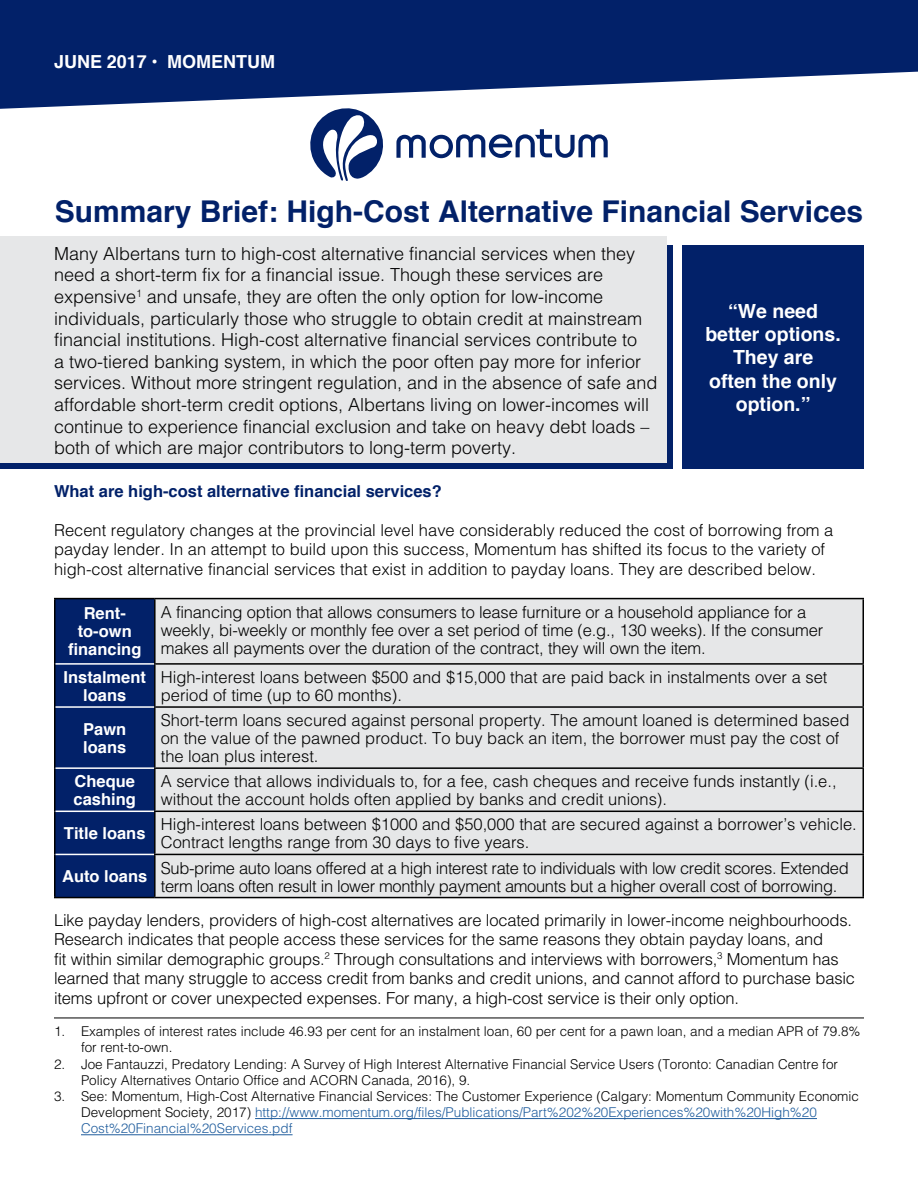
<style>
.page{position:relative;width:918px;height:1188px;background:#fff}
.page>*{position:absolute;margin:0;border:0;box-sizing:border-box;transform-origin:0 0}
.t1{font:700 30px "Helvetica";color:#022169}
.t2{font:700 19.5px/23.4px "Helvetica";color:#fff;text-align:center}
.t3{font:300 18px/21.6px "Helvetica";color:#000}
.t4{font:700 18px "Helvetica";color:#fff}
.t5{font:300 16.5px/18px "Helvetica";letter-spacing:-.01em;color:#000}
.t6{font:700 16.5px/18px "Helvetica";color:#fff;text-align:center}
.t7{font:700 16.5px "Helvetica";color:#022169}
.t8{font:300 13.5px/16.2px "Helvetica";color:#000}
.s1{color:#215e9e}
</style>
<div class="page">
<svg style="left:396px;top:129px;width:212px;height:30px"></svg>
<svg style="left:310px;top:109px;width:73px;height:72px"></svg>
<svg style="left:0;top:0;width:918px;height:109px;fill:#022169"></svg>
<div style="left:56px;top:599px;width:98px;height:298px;background:#022169"></div>
<div style="left:156px;top:599px;width:706px;height:298px;background:#e6e7e8"></div>
<hr style="left:54px;top:598px;width:101px;height:1px;background:#000">
<hr style="left:54px;top:599px;width:2px;height:65px;background:#000">
<hr style="left:155px;top:598px;width:709px;height:1px;background:#000">
<hr style="left:154px;top:599px;width:2px;height:64px;background:#000">
<hr style="left:862px;top:599px;width:2px;height:64px;background:#000">
<hr style="left:54px;top:664px;width:2px;height:43px;background:#000">
<hr style="left:154px;top:663px;width:710px;height:2px;background:#000">
<hr style="left:154px;top:665px;width:2px;height:41px;background:#000">
<hr style="left:862px;top:665px;width:2px;height:41px;background:#000">
<hr style="left:54px;top:707px;width:2px;height:61px;background:#000">
<hr style="left:154px;top:706px;width:710px;height:2px;background:#000">
<hr style="left:154px;top:708px;width:2px;height:59px;background:#000">
<hr style="left:862px;top:708px;width:2px;height:59px;background:#000">
<hr style="left:54px;top:768px;width:2px;height:43px;background:#000">
<hr style="left:154px;top:767px;width:710px;height:2px;background:#000">
<hr style="left:154px;top:769px;width:2px;height:42px;background:#000">
<hr style="left:862px;top:769px;width:2px;height:42px;background:#000">
<hr style="left:54px;top:811px;width:2px;height:43px;background:#000">
<hr style="left:154px;top:811px;width:710px;height:1px;background:#000">
<hr style="left:154px;top:812px;width:2px;height:42px;background:#000">
<hr style="left:862px;top:812px;width:2px;height:42px;background:#000">
<hr style="left:54px;top:854px;width:2px;height:43px;background:#000">
<hr style="left:154px;top:854px;width:710px;height:1px;background:#000">
<hr style="left:154px;top:855px;width:2px;height:42px;background:#000">
<hr style="left:862px;top:855px;width:2px;height:42px;background:#000">
<hr style="left:54px;top:897px;width:101px;height:1px;background:#000">
<hr style="left:155px;top:897px;width:709px;height:1px;background:#000">
<hr style="left:56px;top:663px;width:98px;height:2px;background:#fff">
<hr style="left:56px;top:706px;width:98px;height:2px;background:#fff">
<hr style="left:56px;top:767px;width:98px;height:2px;background:#fff">
<hr style="left:56px;top:811px;width:98px;height:1px;background:#fff">
<hr style="left:56px;top:854px;width:98px;height:1px;background:#fff">
<div style="left:0;top:245px;width:672px;height:224px;background:#022169"></div>
<div style="left:682px;top:245px;width:182px;height:224px;background:#022169"></div>
<hr style="left:255px;top:1118px;width:562px;height:1px;background:#215e9e">
<hr style="left:81px;top:1134px;width:212px;height:1px;background:#215e9e">
<hr style="left:54px;top:1018px;width:810px;height:1px;background:#000">
<div style="left:0;top:236px;width:667px;height:227px;background:#e6e7e8"></div>
<p class="t4" style="left:54px;top:47px;width:223px">JUNE 2017 • MOMENTUM</p>
<h1 class="t1" style="left:55px;top:188px;width:810px">Summary Brief: High-Cost Alternative Financial Services</h1>
<p class="t3" style="left:54px;top:242px;width:605px">Many Albertans turn to high-cost alternative financial services when they need a short-term fix for a financial issue. Though these services are expensive<sup>1</sup> and unsafe, they are often the only option for low-income individuals, particularly those who struggle to obtain credit at mainstream financial institutions. High-cost alternative financial services contribute to<br>a two-tiered banking system, in which the poor often pay more for inferior services. Without more stringent regulation, and in the absence of safe and affordable short-term credit options, Albertans living on lower-incomes will continue to experience financial exclusion and take on heavy debt loads – both of which are major contributors to long-term poverty.</p>
<p class="t2" style="left:705px;top:299px;width:137px">“We need better options.<br>They are<br>often the only option.”</p>
<p class="t7" style="left:54px;top:478px;width:389px">What are high-cost alternative financial services?</p>
<p class="t5" style="left:54px;top:520px;width:781px;line-height:19.5px">Recent regulatory changes at the provincial level have considerably reduced the cost of borrowing from a payday lender. In an attempt to build upon this success, Momentum has shifted its focus to the variety of high-cost alternative financial services that exist in addition to payday loans. They are described below.</p>
<p class="t6" style="left:68px;top:605px;width:75px">Rent&shy;to-own financing</p>
<p class="t5" style="left:161px;top:603px;width:664px">A financing option that allows consumers to lease furniture or a household appliance for a weekly, bi-weekly or monthly fee over a set period of time (e.g., 130 weeks). If the consumer makes all payments over the duration of the contract, they will own the item.</p>
<p class="t6" style="left:64px;top:668px;width:84px">Instalment loans</p>
<p class="t5" style="left:161px;top:668px;width:668px">High-interest loans between $500 and $15,000 that are paid back in instalments over a set period of time (up to 60 months).</p>
<p class="t6" style="left:83px;top:720px;width:45px;text-align:left">Pawn loans</p>
<p class="t5" style="left:161px;top:711px;width:690px">Short-term loans secured against personal property. The amount loaned is determined based on the value of the pawned product. To buy back an item, the borrower must pay the cost of the loan plus interest.</p>
<p class="t6" style="left:74px;top:772px;width:64px;text-align:left">Cheque cashing</p>
<p class="t5" style="left:161px;top:772px;width:677px">A service that allows individuals to, for a fee, cash cheques and receive funds instantly (i.e., without the account holds often applied by banks and credit unions).</p>
<p class="t6" style="left:64px;top:824px;width:83px">Title loans</p>
<p class="t5" style="left:161px;top:815px;width:698px">High-interest loans between $1000 and $50,000 that are secured against a borrower’s vehicle.<br>Contract lengths range from 30 days to five years.</p>
<p class="t6" style="left:62px;top:868px;width:87px">Auto loans</p>
<p class="t5" style="left:161px;top:859px;width:690px">Sub-prime auto loans offered at a high interest rate to individuals with low credit scores. Extended term loans often result in lower monthly payment amounts but a higher overall cost of borrowing.</p>
<p class="t5" style="left:54px;top:910px;width:803px;line-height:19.5px">Like payday lenders, providers of high-cost alternatives are located primarily in lower-income neighbourhoods.<br>Research indicates that people access these services for the same reasons they obtain payday loans, and<br>fit within similar demographic groups.<sup>2</sup> Through consultations and interviews with borrowers,<sup>3</sup> Momentum has learned that many struggle to access credit from banks and credit unions, and cannot afford to purchase basic items upfront or cover unexpected expenses. For many, a high-cost service is their only option.</p>
<p class="t8" style="left:81px;top:1023px;width:781px;text-indent:-27px">1. Examples of interest rates include 46.93 per cent for an instalment loan, 60 per cent for a pawn loan, and a median APR of 79.8% for rent-to-own.</p>
<p class="t8" style="left:81px;top:1056px;width:759px;text-indent:-27px">2. Joe Fantauzzi, Predatory Lending: A Survey of High Interest Alternative Financial Service Users (Toronto: Canadian Centre for<br>Policy Alternatives Ontario Office and ACORN Canada, 2016), 9.</p>
<p class="t8" style="left:81px;top:1088px;width:779px;text-indent:-27px">3. See: Momentum, High-Cost Alternative Financial Services: The Customer Experience (Calgary: Momentum Community Economic<br>Development Society, 2017) <span class="s1">http://www.momentum.org/files/Publications/Part%202%20Experiences%20with%20High%20<br>Cost%20Financial%20Services.pdf</span></p>
</div>
